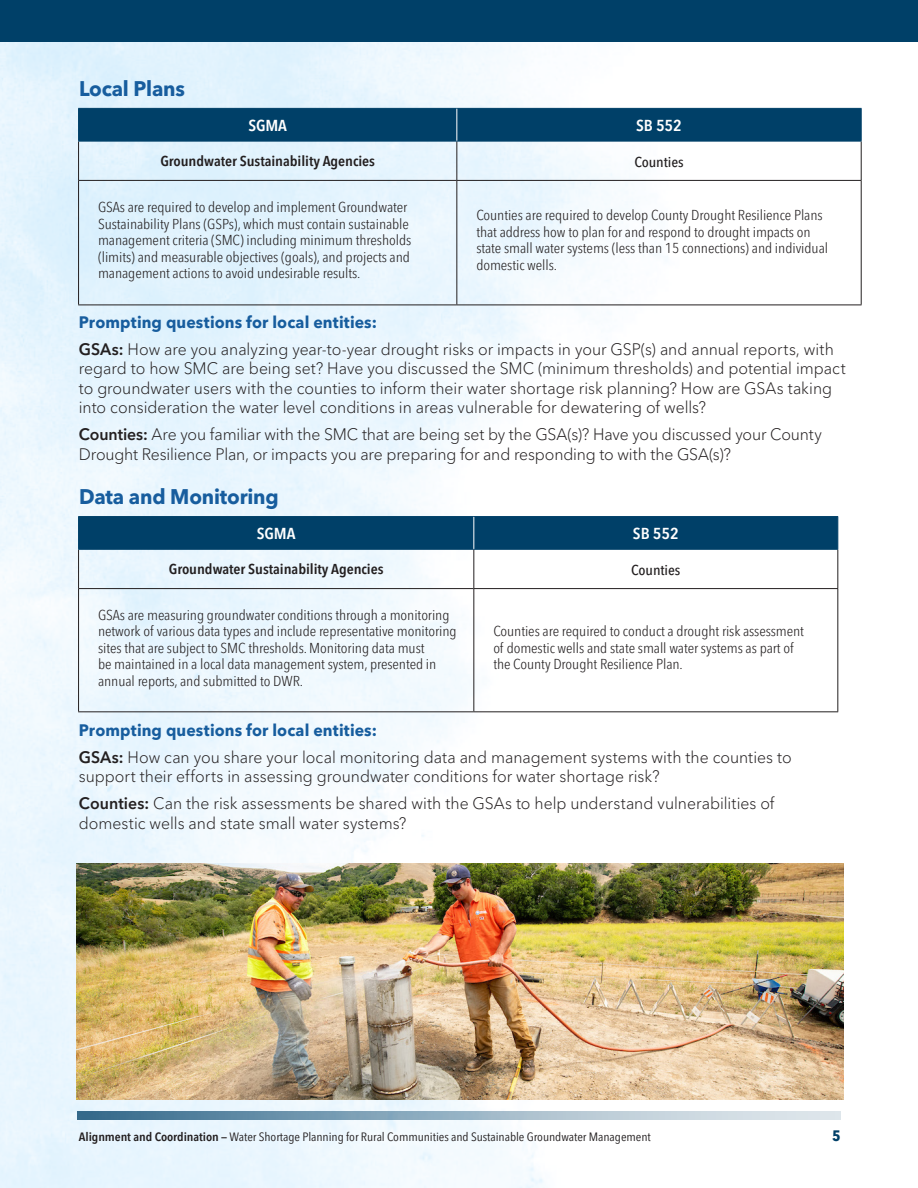
<style>
.page{position:relative;width:918px;height:1188px;background:#fff}
.page>*{position:absolute;margin:0;border:0;box-sizing:border-box;transform-origin:0 0}
.Table_Text{font:700 21px "Avenir Next LT Pro";letter-spacing:-.01em;color:#175d9e;scale:.96 1}
.Main_text{font:300 16.5px/27px "Avenir Next LT Pro";color:#231f20;scale:.96 1}
.Table_Text-2{font:600 condensed 15.75px "Avenir Next LT Pro";letter-spacing:-.005em;color:#fff;scale:1.1 1}
.Intro_Copy{font:700 condensed 15px "Avenir Next LT Pro";color:#004068;scale:1.08 1}
.Table_Text-3{font:300 condensed 14.25px/16.5px "Avenir Next LT Pro";letter-spacing:-.005em;color:#231f20;scale:1.1 1}
.Table_Text-4{font:600 condensed 14.25px "Avenir Next LT Pro";letter-spacing:-.005em;color:#231f20;scale:1.1 1}
.Table_Text-5{font:500 condensed 14.25px "Avenir Next LT Pro";letter-spacing:-.005em;color:#231f20;scale:1.1 1}
.t1{font:condensed 12px "Avenir Next LT Pro";letter-spacing:-.005em;color:#231f20;scale:1.1 1}
.s1{font-weight:700;color:#175d9e}
.s2{font-weight:600}
</style>
<div class="page">
<img style="left:0;top:41px;width:904px;height:1147px">
<svg style="left:78px;top:1112px;width:763px;height:8px;background:#94b0c1"></svg>
<div style="left:0;top:0;width:918px;height:41px;background:#004068"></div>
<div style="left:79px;top:109px;width:782px;height:32px;background:#004068"></div>
<hr style="left:78px;top:141px;width:1px;height:39px;background:#231f20">
<hr style="left:456px;top:141px;width:1px;height:39px;background:#231f20">
<hr style="left:861px;top:141px;width:1px;height:39px;background:#231f20">
<hr style="left:78px;top:180px;width:379px;height:1px;background:#231f20">
<hr style="left:78px;top:181px;width:1px;height:124px;background:#231f20">
<hr style="left:457px;top:180px;width:405px;height:1px;background:#231f20">
<hr style="left:456px;top:181px;width:1px;height:124px;background:#231f20">
<hr style="left:861px;top:181px;width:1px;height:124px;background:#231f20">
<hr style="left:78px;top:305px;width:379px;height:1px;background:#231f20">
<hr style="left:457px;top:305px;width:405px;height:1px;background:#231f20">
<hr style="left:78px;top:108px;width:379px;height:1px;background:#004068">
<hr style="left:78px;top:109px;width:1px;height:32px;background:#004068">
<hr style="left:457px;top:108px;width:405px;height:1px;background:#004068">
<hr style="left:861px;top:109px;width:1px;height:32px;background:#004068">
<hr style="left:78px;top:141px;width:379px;height:1px;background:#004068">
<hr style="left:457px;top:141px;width:405px;height:1px;background:#004068">
<hr style="left:456px;top:109px;width:1px;height:32px;background:#fff">
<div style="left:79px;top:517px;width:758px;height:32px;background:#004068"></div>
<hr style="left:78px;top:550px;width:1px;height:38px;background:#231f20">
<hr style="left:473px;top:550px;width:1px;height:38px;background:#231f20">
<hr style="left:837px;top:550px;width:1px;height:38px;background:#231f20">
<hr style="left:78px;top:588px;width:396px;height:1px;background:#231f20">
<hr style="left:78px;top:589px;width:1px;height:122px;background:#231f20">
<hr style="left:474px;top:588px;width:364px;height:1px;background:#231f20">
<hr style="left:473px;top:589px;width:1px;height:122px;background:#231f20">
<hr style="left:837px;top:589px;width:1px;height:122px;background:#231f20">
<hr style="left:78px;top:711px;width:396px;height:1px;background:#231f20">
<hr style="left:474px;top:711px;width:364px;height:1px;background:#231f20">
<hr style="left:78px;top:516px;width:396px;height:1px;background:#004068">
<hr style="left:78px;top:517px;width:1px;height:32px;background:#004068">
<hr style="left:474px;top:516px;width:364px;height:1px;background:#004068">
<hr style="left:837px;top:517px;width:1px;height:32px;background:#004068">
<hr style="left:78px;top:549px;width:396px;height:1px;background:#004068">
<hr style="left:474px;top:549px;width:364px;height:1px;background:#004068">
<hr style="left:473px;top:517px;width:1px;height:32px;background:#fff">
<img style="left:77px;top:863px;width:766px;height:237px">
<p class="Table_Text" style="left:79px;top:76px;width:112px">Local Plans</p>
<p class="Table_Text-2" style="left:248px;top:116px;width:37px">SGMA</p>
<p class="Table_Text-2" style="left:636px;top:116px;width:43px">SB 552</p>
<p class="Table_Text-4" style="left:160px;top:152px;width:197px">Groundwater Sustainability Agencies</p>
<p class="Table_Text-5" style="left:634px;top:153px;width:46px">Counties</p>
<p class="Table_Text-3" style="left:98px;top:199px;width:286px">GSAs are required to develop and implement Groundwater Sustainability Plans (GSPs), which must contain sustainable management criteria (SMC) including minimum thresholds (limits) and measurable objectives (goals), and projects and management actions to avoid undesirable results.</p>
<p class="Table_Text-3" style="left:476px;top:207px;width:316px">Counties are required to develop County Drought Resilience Plans</p>
<p class="Table_Text-3" style="left:476px;top:224px;width:321px">that address how to plan for and respond to drought impacts on state small water systems (less than 15 connections) and individual domestic wells.</p>
<p class="Main_text" style="left:79px;top:309px;width:788px"><span class="s1">Prompting questions for local entities:<br></span><span class="s2">GSAs:</span> How are you analyzing year-to-year drought risks or impacts in your GSP(s) and annual reports, with</p>
<p class="Main_text" style="left:79px;top:359px;width:800px;line-height:19.5px">regard to how SMC are being set? Have you discussed the SMC (minimum thresholds) and potential impact to groundwater users with the counties to inform their water shortage risk planning? How are GSAs taking into consideration the water level conditions in areas vulnerable for dewatering of wells?</p>
<p class="Main_text" style="left:79px;top:425px;width:775px;line-height:19.5px"><span class="s2">Counties:</span> Are you familiar with the SMC that are being set by the GSA(s)? Have you discussed your County<br>Drought Resilience Plan, or impacts you are preparing for and responding to with the GSA(s)?</p>
<p class="Table_Text" style="left:79px;top:484px;width:209px">Data and Monitoring</p>
<p class="Table_Text-2" style="left:257px;top:524px;width:37px">SGMA</p>
<p class="Table_Text-2" style="left:633px;top:524px;width:43px">SB 552</p>
<p class="Table_Text-4" style="left:169px;top:561px;width:197px">Groundwater Sustainability Agencies</p>
<p class="Table_Text-5" style="left:631px;top:561px;width:46px">Counties</p>
<p class="Table_Text-3" style="left:98px;top:606px;width:327px">GSAs are measuring groundwater conditions through a monitoring network of various data types and include representative monitoring sites that are subject to SMC thresholds. Monitoring data must<br>be maintained in a local data management system, presented in annual reports, and submitted to DWR.</p>
<p class="Table_Text-3" style="left:493px;top:623px;width:284px">Counties are required to conduct a drought risk assessment of domestic wells and state small water systems as part of the County Drought Resilience Plan.</p>
<p class="Main_text" style="left:79px;top:716px;width:744px"><span class="s1">Prompting questions for local entities:<br></span><span class="s2">GSAs:</span> How can you share your local monitoring data and management systems with the counties to</p>
<p class="Main_text" style="left:79px;top:763px;width:726px">support their efforts in assessing groundwater conditions for water shortage risk?<br><span class="s2">Counties:</span> Can the risk assessments be shared with the GSAs to help understand vulnerabilities of</p>
<p class="Main_text" style="left:79px;top:809px;width:343px">domestic wells and state small water systems?</p>
<p class="t1" style="left:79px;top:1129px;width:521px"><span class="s2">Alignment and Coordination —</span> Water Shortage Planning for Rural Communities and Sustainable Groundwater Management</p>
<p class="Intro_Copy" style="left:832px;top:1127px;width:9px">5</p>
</div>
